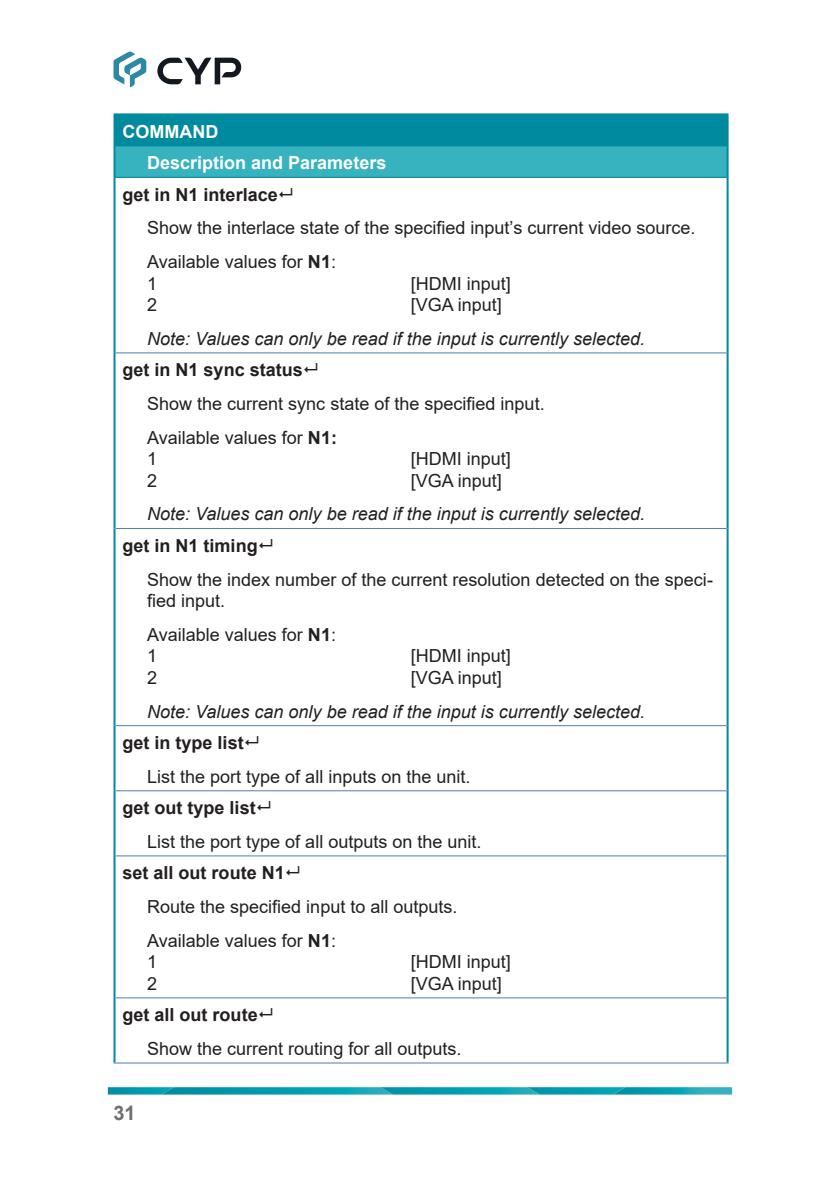
<style>
.page{position:relative;width:840px;height:1191px;background:#fff}
.page>*{position:absolute;margin:0;border:0;box-sizing:border-box;transform-origin:0 0}
.t1{font:700 20px "Arial";color:#6d6f71}
.Table_D_-_Cell{font:18px/21.6px "Arial";color:#231f20}
.Table_D_-_Cell-2{font:italic 18px "Arial";color:#231f20}
.Table_B_-_Header{font:700 18px "Arial";color:#231f20}
.Table_D_-_Cell-3{font:700 18px "Arial";color:#fff}
.Table_A_-_Header{font:700 18px "Arial";color:#fff}
.s1{font-weight:700}
</style>
<div class="page">
<svg style="left:113px;top:51px;width:33px;height:36px"></svg>
<svg style="left:157px;top:58px;width:84px;height:26px"></svg>
<svg style="left:108px;top:1087px;width:623px;height:7px;background:#0ea1b3"></svg>
<div style="left:114px;top:114px;width:613px;height:32px;background:#008aa0"></div>
<div style="left:114px;top:146px;width:613px;height:31px;background:#37b2bf"></div>
<hr style="left:113px;top:115px;width:2px;height:31px;background:#008aa0">
<hr style="left:726px;top:115px;width:2px;height:31px;background:#008aa0">
<hr style="left:113px;top:146px;width:2px;height:31px;background:#008aa0">
<hr style="left:726px;top:146px;width:2px;height:31px;background:#008aa0">
<hr style="left:113px;top:177px;width:2px;height:176px;background:#008aa0">
<hr style="left:726px;top:177px;width:2px;height:176px;background:#008aa0">
<hr style="left:113px;top:353px;width:2px;height:175px;background:#008aa0">
<hr style="left:726px;top:353px;width:2px;height:175px;background:#008aa0">
<hr style="left:113px;top:528px;width:2px;height:197px;background:#008aa0">
<hr style="left:726px;top:528px;width:2px;height:197px;background:#008aa0">
<hr style="left:113px;top:725px;width:2px;height:65px;background:#008aa0">
<hr style="left:726px;top:725px;width:2px;height:65px;background:#008aa0">
<hr style="left:113px;top:791px;width:2px;height:65px;background:#008aa0">
<hr style="left:726px;top:791px;width:2px;height:65px;background:#008aa0">
<hr style="left:113px;top:856px;width:2px;height:142px;background:#008aa0">
<hr style="left:726px;top:856px;width:2px;height:142px;background:#008aa0">
<hr style="left:113px;top:998px;width:2px;height:64px;background:#008aa0">
<hr style="left:726px;top:998px;width:2px;height:64px;background:#008aa0">
<hr style="left:115px;top:352px;width:611px;height:1px;background:#4f7db4">
<hr style="left:115px;top:528px;width:611px;height:1px;background:#4f7db4">
<hr style="left:115px;top:725px;width:611px;height:1px;background:#4f7db4">
<hr style="left:115px;top:790px;width:611px;height:1px;background:#4f7db4">
<hr style="left:115px;top:855px;width:611px;height:1px;background:#4f7db4">
<hr style="left:115px;top:997px;width:611px;height:1px;background:#4f7db4">
<hr style="left:113px;top:1062px;width:615px;height:1px;background:#4f7db4">
<hr style="left:113px;top:113px;width:615px;height:2px;background:#008aa0">
<hr style="left:115px;top:177px;width:611px;height:1px;background:#008aa0">
<p class="Table_A_-_Header" style="left:122px;top:119px;width:97px">COMMAND</p>
<p class="Table_D_-_Cell-3" style="left:147px;top:150px;width:241px">Description and Parameters</p>
<p class="Table_B_-_Header" style="left:122px;top:182px;width:157px">get in N1 interlace</p>
<p class="Table_D_-_Cell" style="left:147px;top:217px;width:549px">Show the interlace state of the specified input’s current video source.</p>
<p class="Table_D_-_Cell" style="left:147px;top:251px;width:190px">Available values for <span class="s1">N1</span>:<br>1</p>
<p class="Table_D_-_Cell" style="left:410px;top:272px;width:102px">[HDMI input]</p>
<p class="Table_D_-_Cell" style="left:147px;top:294px;width:12px">2</p>
<p class="Table_D_-_Cell" style="left:410px;top:294px;width:93px">[VGA input]</p>
<p class="Table_D_-_Cell-2" style="left:147px;top:327px;width:499px">Note: Values can only be read if the input is currently selected.</p>
<p class="Table_B_-_Header" style="left:122px;top:357px;width:182px">get in N1 sync status</p>
<p class="Table_D_-_Cell" style="left:147px;top:393px;width:399px">Show the current sync state of the specified input.</p>
<p class="Table_D_-_Cell" style="left:147px;top:426px;width:191px">Available values for <span class="s1">N1:<br></span>1</p>
<p class="Table_D_-_Cell" style="left:410px;top:448px;width:102px">[HDMI input]</p>
<p class="Table_D_-_Cell" style="left:147px;top:469px;width:12px">2</p>
<p class="Table_D_-_Cell" style="left:410px;top:469px;width:93px">[VGA input]</p>
<p class="Table_D_-_Cell-2" style="left:147px;top:502px;width:499px">Note: Values can only be read if the input is currently selected.</p>
<p class="Table_B_-_Header" style="left:122px;top:533px;width:137px">get in N1 timing</p>
<p class="Table_D_-_Cell" style="left:147px;top:568px;width:567px">Show the index number of the current resolution detected on the speci&shy;fied input.</p>
<p class="Table_D_-_Cell" style="left:147px;top:623px;width:190px">Available values for <span class="s1">N1</span>:<br>1</p>
<p class="Table_D_-_Cell" style="left:410px;top:645px;width:102px">[HDMI input]</p>
<p class="Table_D_-_Cell" style="left:147px;top:667px;width:12px">2</p>
<p class="Table_D_-_Cell" style="left:410px;top:667px;width:93px">[VGA input]</p>
<p class="Table_D_-_Cell-2" style="left:147px;top:699px;width:499px">Note: Values can only be read if the input is currently selected.</p>
<p class="Table_B_-_Header" style="left:122px;top:730px;width:123px">get in type list</p>
<p class="Table_D_-_Cell" style="left:147px;top:765px;width:325px">List the port type of all inputs on the unit.</p>
<p class="Table_B_-_Header" style="left:122px;top:795px;width:135px">get out type list</p>
<p class="Table_D_-_Cell" style="left:147px;top:830px;width:336px">List the port type of all outputs on the unit.</p>
<p class="Table_B_-_Header" style="left:122px;top:860px;width:164px">set all out route N1</p>
<p class="Table_D_-_Cell" style="left:147px;top:895px;width:312px">Route the specified input to all outputs.</p>
<p class="Table_D_-_Cell" style="left:147px;top:929px;width:190px">Available values for <span class="s1">N1</span>:<br>1</p>
<p class="Table_D_-_Cell" style="left:410px;top:951px;width:102px">[HDMI input]</p>
<p class="Table_D_-_Cell" style="left:147px;top:972px;width:12px">2</p>
<p class="Table_D_-_Cell" style="left:410px;top:972px;width:93px">[VGA input]</p>
<p class="Table_B_-_Header" style="left:122px;top:1002px;width:137px">get all out route</p>
<p class="Table_D_-_Cell" style="left:147px;top:1037px;width:316px">Show the current routing for all outputs.</p>
<p class="t1" style="left:113px;top:1099px;width:24px">31</p>
</div>
